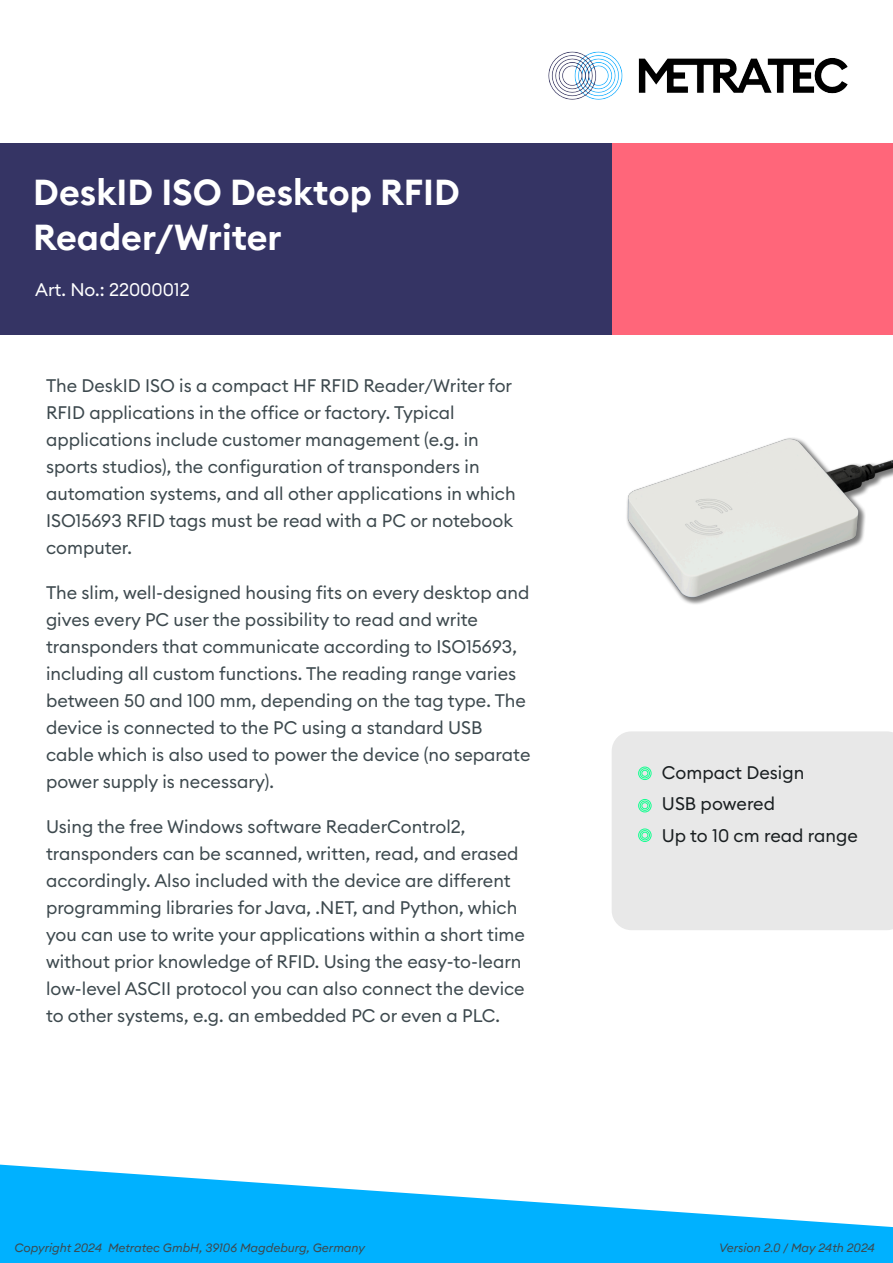
<style>
.page{position:relative;width:893px;height:1263px;background:#fff}
.page>*{position:absolute;margin:0;border:0;box-sizing:border-box;transform-origin:0 0}
.t1{font:600 36px/45px "Euclid Circular B";color:#fff}
.t2{font:18px/27px "Euclid Circular B";color:#3d494e}
.t3{font:18px/31.5px "Euclid Circular B";color:#191e20}
.t4{font:18px "Euclid Circular B";color:#fff}
.t5{font:italic 12px "Euclid Circular B";color:#3d494e}
</style>
<div class="page">
<svg style="left:0;top:1164px;width:893px;height:99px;fill:#00b1ff"></svg>
<div style="left:612px;top:731px;width:281px;height:199px;background:#e8e8e8"></div>
<div style="left:0;top:143px;width:612px;height:191px;background:#353464"></div>
<div style="left:612px;top:143px;width:281px;height:191px;background:#ff667a"></div>
<img style="left:548px;top:51px;width:300px;height:49px">
<div style="left:638px;top:767px;width:13px;height:13px;border:1px solid #12ff90;border-radius:50%"></div>
<div style="left:640px;top:768px;width:10px;height:10px;border:1px solid #12ff90;border-radius:50%"></div>
<div style="left:642px;top:770px;width:6px;height:7px;border:1px solid #12ff90;border-radius:50%"></div>
<div style="left:638px;top:799px;width:13px;height:13px;border:1px solid #12ff90;border-radius:50%"></div>
<div style="left:640px;top:801px;width:10px;height:10px;border:1px solid #12ff90;border-radius:50%"></div>
<div style="left:642px;top:802px;width:6px;height:7px;border:1px solid #12ff90;border-radius:50%"></div>
<div style="left:638px;top:829px;width:13px;height:13px;border:1px solid #12ff90;border-radius:50%"></div>
<div style="left:640px;top:830px;width:10px;height:10px;border:1px solid #12ff90;border-radius:50%"></div>
<svg style="left:642px;top:832px;width:6px;height:6px"></svg>
<img style="left:626px;top:438px;width:267px;height:166px">
<h1 class="t1" style="left:33px;top:172px;width:428px">DeskID ISO Desktop RFID<br>Reader/Writer</h1>
<p class="t4" style="left:35px;top:282px;width:156px">Art. No.: 22000012</p>
<p class="t2" style="left:46px;top:373px;width:471px">The DeskID ISO is a compact HF RFID Reader/Writer for RFID applications in the office or factory. Typical applications include customer management (e.g. in sports studios), the configuration of transponders in automation systems, and all other applications in which ISO15693 RFID tags must be read with a PC or notebook computer.</p>
<p class="t2" style="left:46px;top:580px;width:486px">The slim, well-designed housing fits on every desktop and gives every PC user the possibility to read and write transponders that communicate according to ISO15693, including all custom functions. The reading range varies between 50 and 100 mm, depending on the tag type. The device is connected to the PC using a standard USB cable which is also used to power the device (no separate power supply is necessary).</p>
<p class="t2" style="left:46px;top:814px;width:480px">Using the free Windows software ReaderControl2, transponders can be scanned, written, read, and erased accordingly. Also included with the device are different programming libraries for Java, .NET, and Python, which you can use to write your applications within a short time without prior knowledge of RFID. Using the easy-to-learn low-level ASCII protocol you can also connect the device to other systems, e.g. an embedded PC or even a PLC.</p>
<p class="t3" style="left:662px;top:757px;width:197px">Compact Design<br>USB powered<br>Up to 10 cm read range</p>
<p class="t5" style="left:14px;top:1242px;width:352px">Copyright 2024 Metratec GmbH, 39106 Magdeburg, Germany</p>
<p class="t5" style="left:719px;top:1242px;width:157px">Version 2.0 / May 24th 2024</p>
</div>
